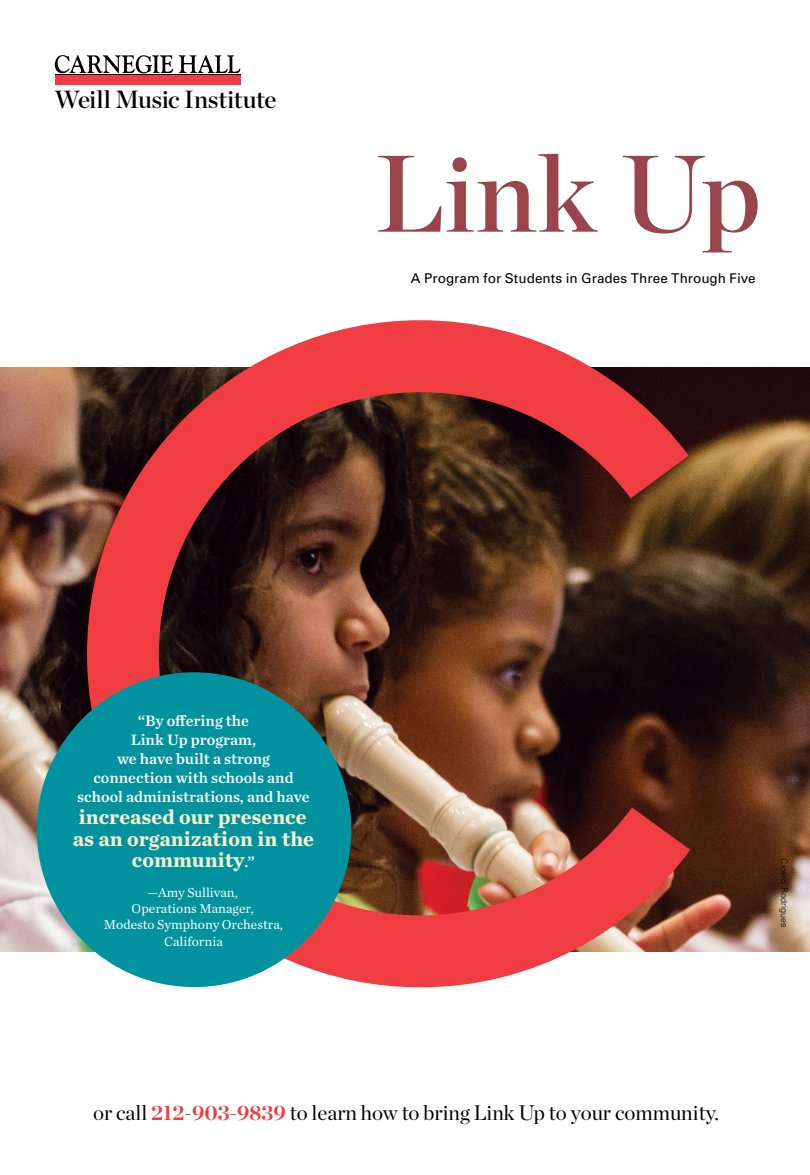
<style>
.page{position:relative;width:810px;height:1175px;background:#fff}
.page>*{position:absolute;margin:0;border:0;box-sizing:border-box;transform-origin:0 0}
.t1{font:108.75px "Chronicle Display Semi";color:#99454b}
.t2{font:24.75px "Chronicle Display Semi";letter-spacing:-.01em;color:#000}
.t3{font:21px "Chronicle Display";color:#000}
.t4{font:700 21px/21.8px "Chronicle Text G1";color:#f6f1cd;text-align:center}
.t5{font:15.75px/18.9px "Chronicle Text G1 Semi";color:#fff;text-align:center}
.t6{font:13.5px/16.2px "Chronicle Text G1";color:#fff;text-align:center}
.t7{font:13.5px "Univers";letter-spacing:.005em;color:#000}
.t8{font:300 9px "Univers LT Std";letter-spacing:.01em;color:#000}
.s1{font-family:"Chronicle Text G1 Semi";font-weight:400;font-size:15.75px;color:#fff}
.s2{font-weight:700;color:#ef3d42}
</style>
<div class="page">
<img style="left:0;top:368px;width:810px;height:584px">
<img style="left:87px;top:320px;width:603px;height:667px">
<svg style="left:55px;top:55px;width:118px;height:18px"></svg>
<svg style="left:179px;top:55px;width:61px;height:18px"></svg>
<div style="left:55px;top:76px;width:185px;height:9px;background:#ef3d42"></div>
<hr style="left:55px;top:74px;width:185px;height:1px;background:#000">
<div style="left:37px;top:672px;width:314px;height:315px;background:#00929f;border-radius:50%"></div>
<h2 class="t2" style="left:55px;top:79px;width:223px">Weill Music Institute</h2>
<h1 class="t1" style="left:375px;top:108px;width:388px">Link Up</h1>
<p class="t7" style="left:411px;top:270px;width:346px">A Program for Students in Grades Three Through Five</p>
<p class="t5" style="left:77px;top:710px;width:234px">“By offering the<br>Link Up program,<br>we have built a strong connection with schools and school administrations, and have</p>
<h3 class="t4" style="left:73px;top:804px;width:243px">increased our presence as an organization in the community<span class="s1">.”</span></h3>
<p class="t6" style="left:104px;top:883px;width:181px">—Amy Sullivan,<br>Operations Manager,<br>Modesto Symphony Orchestra,<br>California</p>
<p class="t8" style="left:790px;top:858px;width:71px;rotate:90deg">Cicero Rodrigues</p>
<h3 class="t3" style="left:93px;top:1096px;width:627px">or call <span class="s2">212-903-9839</span> to learn how to bring Link Up to your community.</h3>
</div>
